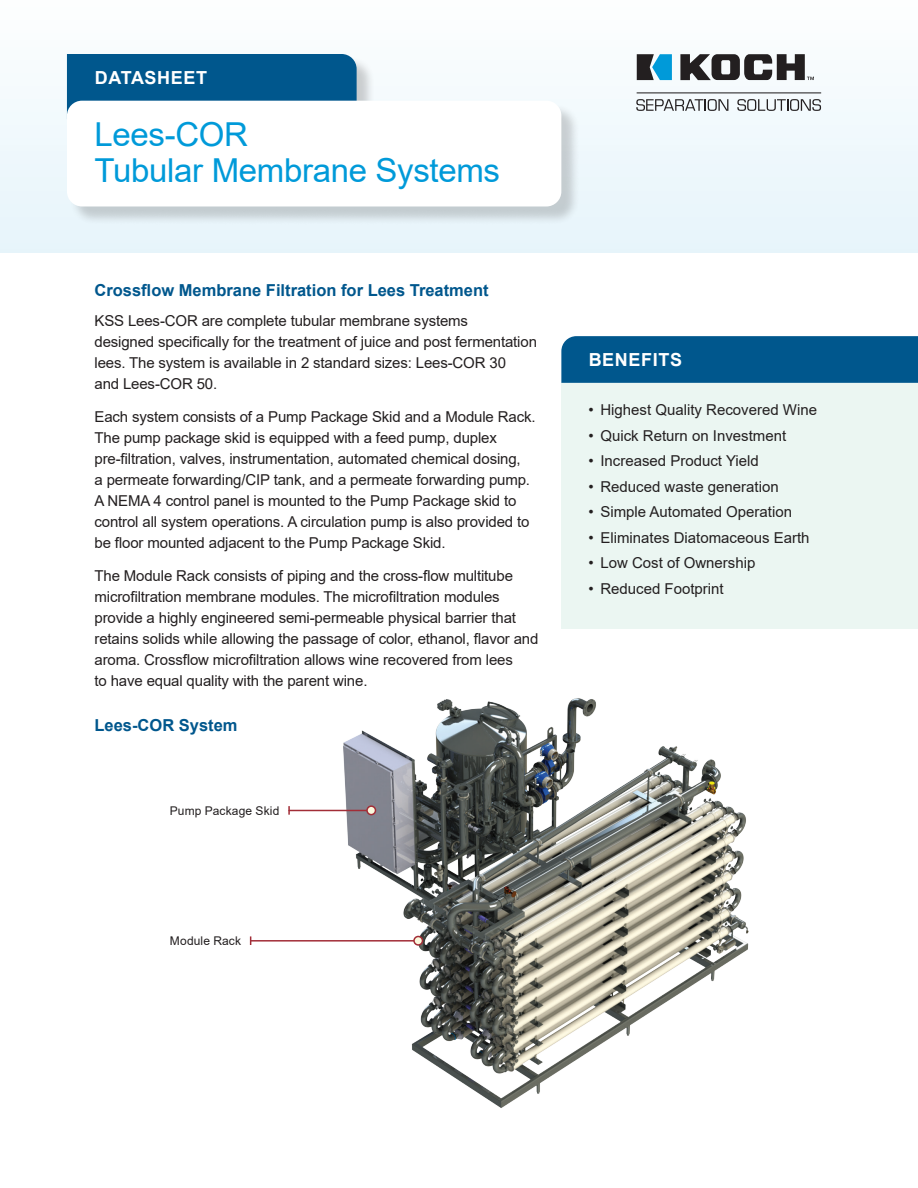
<style>
.page{position:relative;width:918px;height:1188px;background:#fff}
.page>*{position:absolute;margin:0;border:0;box-sizing:border-box;transform-origin:0 0}
.t1{font:33px/36px "Arial";letter-spacing:-.01em;color:#009ad9}
.t2{font:700 18px "Arial";letter-spacing:.035em;color:#fff}
.t3{font:700 16.5px "Arial";color:#00578d}
.t4{font:15px/21px "Arial";letter-spacing:-.01em;color:#231f20}
.t5{font:12px "Arial";letter-spacing:.01em;color:#231f20}
</style>
<div class="page">
<div style="left:0;top:0;width:918px;height:253px;background:#f3fafd"></div>
<div style="left:69px;top:56px;width:306px;height:82px;background:#231f20;opacity:.21"></div>
<div style="left:67px;top:54px;width:290px;height:58px;background:#00578d"></div>
<div style="left:69px;top:103px;width:511px;height:122px;background:#231f20;opacity:.2"></div>
<div style="left:67px;top:101px;width:494px;height:105px;background:#fff;border-radius:15px"></div>
<div style="left:561px;top:383px;width:357px;height:246px;background:#ebf6f2"></div>
<div style="left:561px;top:336px;width:357px;height:47px;background:#00578d"></div>
<img style="left:249px;top:698px;width:500px;height:410px">
<hr style="left:289px;top:810px;width:82px;height:1px;background:#a22d37">
<svg style="left:288px;top:806px;width:2px;height:9px"></svg>
<div style="left:367px;top:806px;width:8px;height:9px;background:#faf8dd;border-radius:50%"></div>
<div style="left:366px;top:805px;width:10px;height:10px;border:2px solid #a22d37;border-radius:50%"></div>
<hr style="left:251px;top:940px;width:167px;height:2px;background:#a22d37">
<div style="left:414px;top:936px;width:8px;height:9px;background:#faf8dd;border-radius:50%"></div>
<div style="left:413px;top:936px;width:10px;height:10px;border:2px solid #a22d37;border-radius:50%"></div>
<svg style="left:680px;top:54px;width:134px;height:26px"></svg>
<svg style="left:637px;top:54px;width:35px;height:26px"></svg>
<svg style="left:636px;top:99px;width:92px;height:12px"></svg>
<svg style="left:737px;top:99px;width:84px;height:12px"></svg>
<hr style="left:637px;top:92px;width:184px;height:1px;background:#231f20">
<p class="t2" style="left:95px;top:65px;width:114px">DATASHEET</p>
<h1 class="t1" style="left:94px;top:116px;width:407px">Lees-COR<br>Tubular Membrane Systems</h1>
<p class="t3" style="left:94px;top:278px;width:396px">Crossflow Membrane Filtration for Lees Treatment</p>
<p class="t4" style="left:94px;top:310px;width:444px">KSS Lees-COR are complete tubular membrane systems<br>designed specifically for the treatment of juice and post fermentation lees. The system is available in 2 standard sizes: Lees-COR 30<br>and Lees-COR 50.</p>
<p class="t4" style="left:94px;top:406px;width:443px">Each system consists of a Pump Package Skid and a Module Rack.<br>The pump package skid is equipped with a feed pump, duplex pre-filtration, valves, instrumentation, automated chemical dosing,<br>a permeate forwarding/CIP tank, and a permeate forwarding pump.<br>A NEMA 4 control panel is mounted to the Pump Package skid to control all system operations. A circulation pump is also provided to be floor mounted adjacent to the Pump Package Skid.</p>
<p class="t4" style="left:94px;top:565px;width:446px">The Module Rack consists of piping and the cross-flow multitube microfiltration membrane modules. The microfiltration modules provide a highly engineered semi-permeable physical barrier that retains solids while allowing the passage of color, ethanol, flavor and aroma. Crossflow microfiltration allows wine recovered from lees<br>to have equal quality with the parent wine.</p>
<p class="t3" style="left:94px;top:713px;width:145px">Lees-COR System</p>
<p class="t5" style="left:170px;top:802px;width:111px">Pump Package Skid</p>
<p class="t5" style="left:170px;top:933px;width:73px">Module Rack</p>
<p class="t2" style="left:589px;top:347px;width:95px">BENEFITS</p>
<p class="t4" style="left:588px;top:399px;width:230px">• Highest Quality Recovered Wine</p>
<p class="t4" style="left:588px;top:425px;width:199px">• Quick Return on Investment</p>
<p class="t4" style="left:588px;top:450px;width:172px">• Increased Product Yield</p>
<p class="t4" style="left:588px;top:476px;width:192px">• Reduced waste generation</p>
<p class="t4" style="left:588px;top:501px;width:205px">• Simple Automated Operation</p>
<p class="t4" style="left:588px;top:527px;width:223px">• Eliminates Diatomaceous Earth</p>
<p class="t4" style="left:588px;top:552px;width:169px">• Low Cost of Ownership</p>
<p class="t4" style="left:588px;top:578px;width:137px">• Reduced Footprint</p>
</div>
